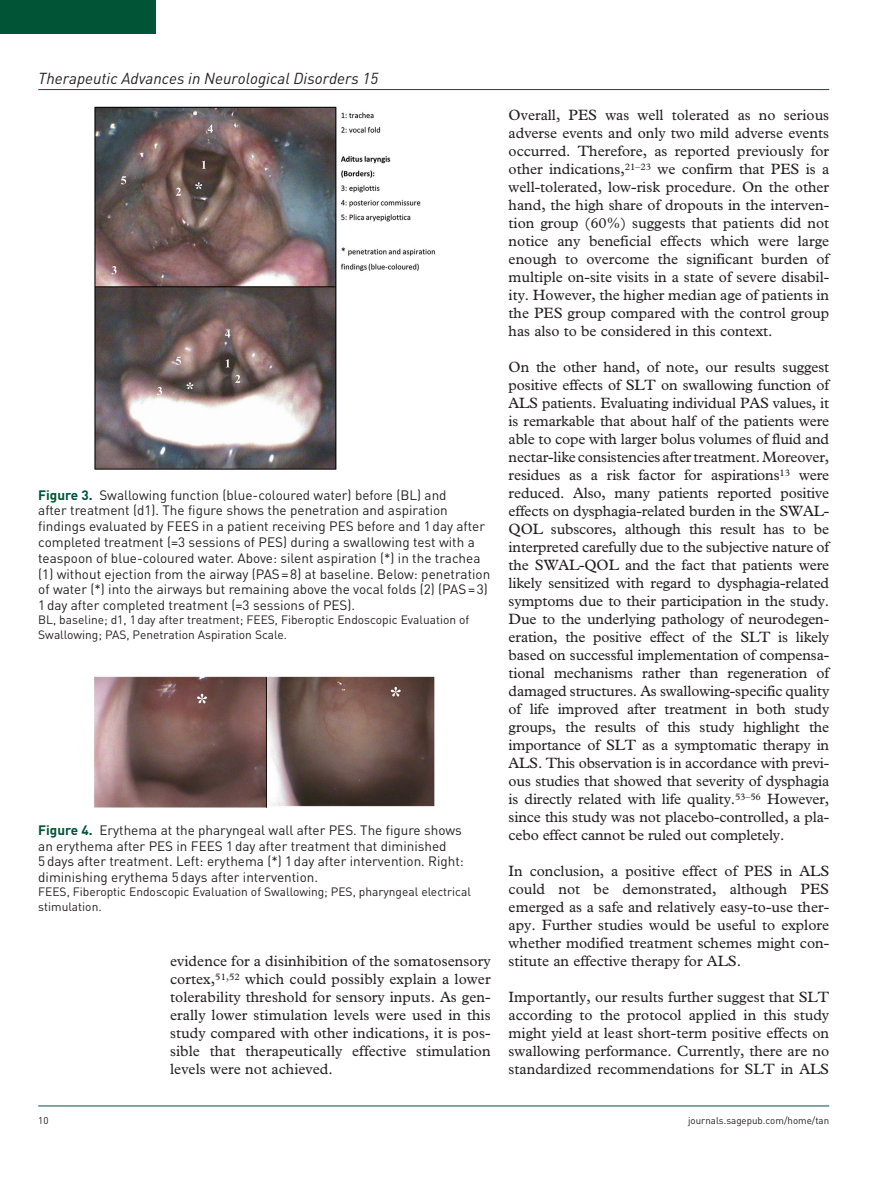
<style>
.page{position:relative;width:893px;height:1191px;background:#fff}
.page>*{position:absolute;margin:0;border:0;box-sizing:border-box;transform-origin:0 0}
.t1{font:italic 15.75px "DIN";color:#231f20}
.t2{font:15px/18px "Plantin Std";color:#231f20;text-align:justify}
.t3{font:13.5px/15.8px "DIN";color:#231f20}
.t4{font:12px/14.2px "DIN";color:#231f20}
.t5{font:9.75px "DIN";color:#231f20}
.s1{font-weight:700;color:#015436}
</style>
<div class="page">
<hr style="left:38px;top:89px;width:791px;height:1px;background:#015436">
<hr style="left:38px;top:1105px;width:791px;height:1px;background:#015436">
<div style="left:0;top:0;width:155px;height:34px;background:#015436"></div>
<img style="left:94px;top:106px;width:341px;height:364px">
<img style="left:94px;top:676px;width:341px;height:131px">
<p class="t1" style="left:38px;top:68px;width:341px">Therapeutic Advances in Neurological Disorders 15</p>
<p class="t3" style="left:38px;top:487px;width:454px"><span class="s1">Figure 3.</span> Swallowing function (blue-coloured water) before (BL) and<br>after treatment (d1). The figure shows the penetration and aspiration findings evaluated by FEES in a patient receiving PES before and 1day after completed treatment (=3 sessions of PES) during a swallowing test with a teaspoon of blue-coloured water. Above: silent aspiration (*) in the trachea (1) without ejection from the airway (PAS=8) at baseline. Below: penetration of water (*) into the airways but remaining above the vocal folds (2) (PAS=3)<br>1day after completed treatment (=3 sessions of PES).</p>
<p class="t4" style="left:38px;top:612px;width:433px">BL, baseline; d1, 1day after treatment; FEES, Fiberoptic Endoscopic Evaluation of<br>Swallowing; PAS, Penetration Aspiration Scale.</p>
<p class="t3" style="left:38px;top:822px;width:427px"><span class="s1">Figure 4.</span> Erythema at the pharyngeal wall after PES. The figure shows an erythema after PES in FEES 1day after treatment that diminished 5days after treatment. Left: erythema (*) 1day after intervention. Right: diminishing erythema 5days after intervention.</p>
<p class="t4" style="left:38px;top:884px;width:434px">FEES, Fiberoptic Endoscopic Evaluation of Swallowing; PES, pharyngeal electrical stimulation.</p>
<p class="t2" style="left:170px;top:952px;width:322px">evidence for a disinhibition of the somatosensory cortex,<sup>51,52</sup> which could possibly explain a lower tolerability threshold for sensory inputs. As gen&shy;erally lower stimulation levels were used in this study compared with other indications, it is pos&shy;sible that therapeutically effective stimulation levels were not achieved.</p>
<p class="t2" style="left:509px;top:106px;width:322px">Overall, PES was well tolerated as no serious adverse events and only two mild adverse events occurred. Therefore, as reported previously for other indications,<sup>21–23</sup> we confirm that PES is a well-tolerated, low-risk procedure. On the other hand, the high share of dropouts in the interven&shy;tion group (60%) suggests that patients did not notice any beneficial effects which were large enough to overcome the significant burden of multiple on-site visits in a state of severe disabil&shy;ity. However, the higher median age of patients in the PES group compared with the control group has also to be considered in this context.</p>
<p class="t2" style="left:509px;top:358px;width:322px">On the other hand, of note, our results suggest positive effects of SLT on swallowing function of ALS patients. Evaluating individual PAS values, it is remarkable that about half of the patients were able to cope with larger bolus volumes of fluid and nectar-like consistencies after treatment. Moreover, residues as a risk factor for aspirations<sup>13</sup> were reduced. Also, many patients reported positive effects on dysphagia-related burden in the SWAL-QOL subscores, although this result has to be interpreted carefully due to the subjective nature of the SWAL-QOL and the fact that patients were likely sensitized with regard to dysphagia-related symptoms due to their participation in the study.<br>Due to the underlying pathology of neurodegen&shy;eration, the positive effect of the SLT is likely based on successful implementation of compensa&shy;tional mechanisms rather than regeneration of damaged structures. As swallowing-specific quality of life improved after treatment in both study groups, the results of this study highlight the importance of SLT as a symptomatic therapy in ALS. This observation is in accordance with previ&shy;ous studies that showed that severity of dysphagia is directly related with life quality.<sup>53–56</sup> However, since this study was not placebo-controlled, a pla&shy;cebo effect cannot be ruled out completely.</p>
<p class="t2" style="left:509px;top:862px;width:322px">In conclusion, a positive effect of PES in ALS could not be demonstrated, although PES emerged as a safe and relatively easy-to-use ther&shy;apy. Further studies would be useful to explore whether modified treatment schemes might con&shy;stitute an effective therapy for ALS.</p>
<p class="t2" style="left:509px;top:988px;width:322px">Importantly, our results further suggest that SLT according to the protocol applied in this study might yield at least short-term positive effects on swallowing performance. Currently, there are no standardized recommendations for SLT in ALS</p>
<p class="t5" style="left:38px;top:1114px;width:12px">10</p>
<p class="t5" style="left:688px;top:1114px;width:143px">journals.sagepub.com/home/tan</p>
</div>
